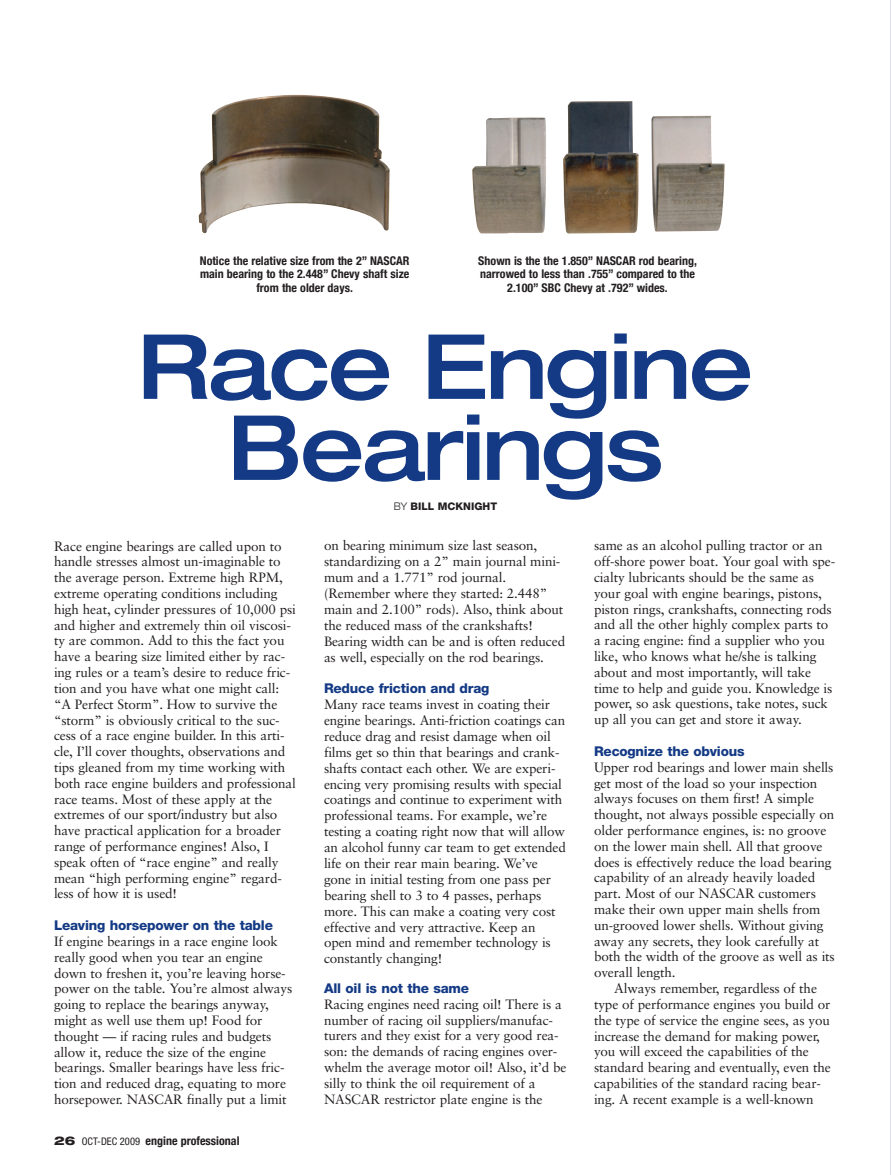
<style>
.page{position:relative;width:891px;height:1175px;background:#fff}
.page>*{position:absolute;margin:0;border:0;box-sizing:border-box;transform-origin:0 0}
.t1{font:500 expanded 90px/81px "Helvetica Neue";letter-spacing:-.03em;color:#143a85;text-align:center}
.t2{font:13.5px/15.8px "Sabon";letter-spacing:-.01em;color:#231f20}
.t3{font:800 13.5px "Helvetica Neue";letter-spacing:-.015em;color:#143a85}
.t4{font:700 condensed 12px/13.5px "Helvetica Neue";color:#231f20;text-align:center}
.t5{font:800 10.5px "Helvetica Neue";color:#231f20}
.s1{font-weight:300}
.s2{font-weight:800;font-stretch:expanded}
.s3{font-weight:400;font-size:10.5px}
</style>
<div class="page">
<hr style="left:890px;top:0;width:1px;height:1174px;background:#dddfed">
<img style="left:472px;top:101px;width:253px;height:133px">
<img style="left:199px;top:94px;width:191px;height:139px">
<p class="t4" style="left:200px;top:254px;width:211px">Notice the relative size from the 2” NASCAR main bearing to the 2.448” Chevy shaft size from the older days.</p>
<p class="t4" style="left:478px;top:254px;width:220px">Shown is the the 1.850” NASCAR rod bearing, narrowed to less than .755” compared to the<br>2.100” SBC Chevy at .792” wides.</p>
<h1 class="t1" style="left:137px;top:335px;width:618px">Race Engine<br>Bearings</h1>
<p class="t5" style="left:394px;top:502px;width:105px"><span class="s1">BY</span> BILL MCKNIGHT</p>
<p class="t2" style="left:54px;top:539px;width:244px">Race engine bearings are called upon to handle stresses almost un-imaginable to the average person. Extreme high RPM, extreme operating conditions including high heat, cylinder pressures of 10,000 psi and higher and extremely thin oil viscosi&shy;ty are common. Add to this the fact you have a bearing size limited either by rac&shy;ing rules or a team’s desire to reduce fric&shy;tion and you have what one might call: “A Perfect Storm”. How to survive the “storm” is obviously critical to the suc&shy;cess of a race engine builder. In this arti&shy;cle, I’ll cover thoughts, observations and tips gleaned from my time working with both race engine builders and professional race teams. Most of these apply at the extremes of our sport/industry but also have practical application for a broader range of performance engines! Also, I speak often of “race engine” and really mean “high performing engine” regard&shy;less of how it is used!</p>
<p class="t3" style="left:54px;top:920px;width:220px">Leaving horsepower on the table</p>
<p class="t2" style="left:54px;top:934px;width:240px">If engine bearings in a race engine look really good when you tear an engine down to freshen it, you’re leaving horse&shy;power on the table. You’re almost always going to replace the bearings anyway, might as well use them up! Food for thought — if racing rules and budgets allow it, reduce the size of the engine bearings. Smaller bearings have less fric&shy;tion and reduced drag, equating to more horsepower. NASCAR finally put a limit</p>
<p class="t4" style="left:54px;top:1134px;width:187px"><span class="s2">26</span> <span class="s3">OCT-DEC 2009</span> engine professional</p>
<p class="t2" style="left:324px;top:539px;width:243px">on bearing minimum size last season, standardizing on a 2” main journal mini&shy;mum and a 1.771” rod journal. (Remember where they started: 2.448” main and 2.100” rods). Also, think about the reduced mass of the crankshafts!<br>Bearing width can be and is often reduced as well, especially on the rod bearings.</p>
<p class="t3" style="left:324px;top:683px;width:167px">Reduce friction and drag</p>
<p class="t2" style="left:324px;top:697px;width:243px">Many race teams invest in coating their engine bearings. Anti-friction coatings can reduce drag and resist damage when oil films get so thin that bearings and crank&shy;shafts contact each other. We are experi&shy;encing very promising results with special coatings and continue to experiment with professional teams. For example, we’re testing a coating right now that will allow an alcohol funny car team to get extended life on their rear main bearing. We’ve gone in initial testing from one pass per bearing shell to 3 to 4 passes, perhaps more. This can make a coating very cost effective and very attractive. Keep an open mind and remember technology is constantly changing!</p>
<p class="t3" style="left:324px;top:983px;width:147px">All oil is not the same</p>
<p class="t2" style="left:324px;top:997px;width:244px">Racing engines need racing oil! There is a number of racing oil suppliers/manufac&shy;turers and they exist for a very good rea&shy;son: the demands of racing engines over&shy;whelm the average motor oil! Also, it’d be silly to think the oil requirement of a NASCAR restrictor plate engine is the</p>
<p class="t2" style="left:594px;top:539px;width:243px">same as an alcohol pulling tractor or an off-shore power boat. Your goal with spe&shy;cialty lubricants should be the same as your goal with engine bearings, pistons, piston rings, crankshafts, connecting rods and all the other highly complex parts to a racing engine: find a supplier who you like, who knows what he/she is talking about and most importantly, will take time to help and guide you. Knowledge is power, so ask questions, take notes, suck up all you can get and store it away.</p>
<p class="t3" style="left:594px;top:746px;width:152px">Recognize the obvious</p>
<p class="t2" style="left:594px;top:760px;width:242px">Upper rod bearings and lower main shells get most of the load so your inspection always focuses on them first! A simple thought, not always possible especially on older performance engines, is: no groove on the lower main shell. All that groove does is effectively reduce the load bearing capability of an already heavily loaded part. Most of our NASCAR customers make their own upper main shells from un-grooved lower shells. Without giving away any secrets, they look carefully at both the width of the groove as well as its overall length.</p>
<p class="t2" style="left:594px;top:981px;width:238px;text-indent:20px">Always remember, regardless of the type of performance engines you build or the type of service the engine sees, as you increase the demand for making power, you will exceed the capabilities of the standard bearing and eventually, even the capabilities of the standard racing bear&shy;ing. A recent example is a well-known</p>
</div>
